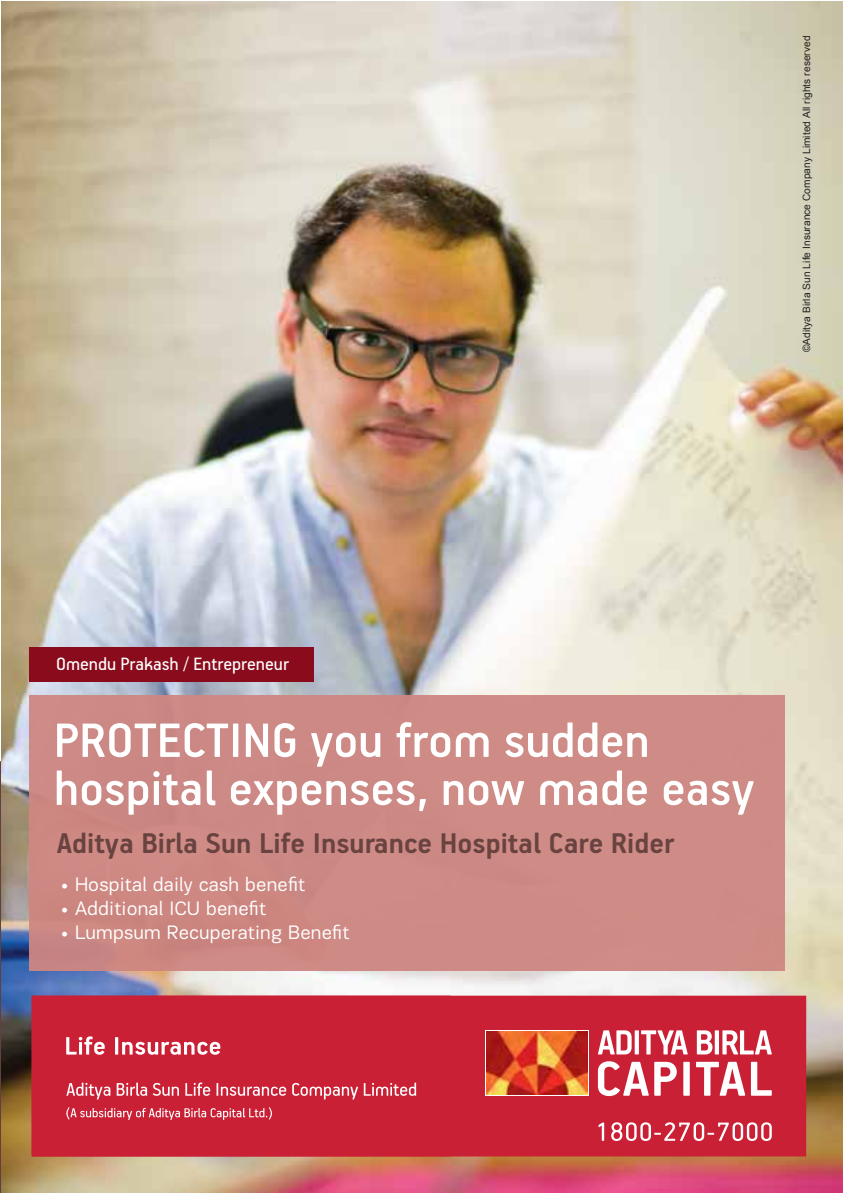
<style>
.page{position:relative;width:844px;height:1193px;background:#fff}
.page>*{position:absolute;margin:0;border:0;box-sizing:border-box;transform-origin:0 0}
.t1{font:500 54px/48px "PF Handbook Pro";color:#fff}
.t2{font:700 32px "PF Handbook Pro";color:#694340}
.t3{font:20px "PF Encore Sans Pro";letter-spacing:.01em;color:#fff}
.t4{font:20px "PF Handbook Pro";color:#fff}
.t5{font:10.2px "Arial";letter-spacing:.01em;color:#231f20}
.s1{font-size:19px}
</style>
<div class="page">
<svg style="left:0;top:761px;width:1px;height:432px"></svg>
<img style="left:1px;top:1px;width:842px;height:1191px">
<div style="left:32px;top:995px;width:774px;height:161px;background:#ca2035"></div>
<svg style="left:598px;top:1030px;width:34px;height:24px"></svg>
<svg style="left:635px;top:1030px;width:4px;height:24px"></svg>
<svg style="left:641px;top:1030px;width:47px;height:24px"></svg>
<svg style="left:697px;top:1030px;width:15px;height:24px"></svg>
<hr style="left:715px;top:1030px;width:4px;height:24px;background:#fff">
<svg style="left:722px;top:1030px;width:50px;height:24px"></svg>
<svg style="left:598px;top:1061px;width:79px;height:35px"></svg>
<div style="left:683px;top:1061px;width:7px;height:34px;background:#fff"></div>
<svg style="left:696px;top:1061px;width:49px;height:34px"></svg>
<svg style="left:751px;top:1061px;width:21px;height:34px"></svg>
<svg style="left:485px;top:1030px;width:104px;height:65px"></svg>
<img style="left:487px;top:1031px;width:101px;height:63px">
<svg style="left:66px;top:1036px;width:39px;height:18px"></svg>
<hr style="left:115px;top:1037px;width:3px;height:17px;background:#fff">
<svg style="left:122px;top:1041px;width:98px;height:13px"></svg>
<svg style="left:66px;top:1082px;width:44px;height:17px"></svg>
<svg style="left:117px;top:1082px;width:30px;height:13px"></svg>
<svg style="left:153px;top:1083px;width:26px;height:12px"></svg>
<svg style="left:185px;top:1082px;width:25px;height:13px"></svg>
<svg style="left:216px;top:1083px;width:70px;height:12px"></svg>
<svg style="left:292px;top:1083px;width:66px;height:16px"></svg>
<svg style="left:364px;top:1082px;width:52px;height:13px"></svg>
<svg style="left:66px;top:1107px;width:206px;height:13px"></svg>
<svg style="left:598px;top:1122px;width:6px;height:18px"></svg>
<svg style="left:611px;top:1122px;width:161px;height:19px"></svg>
<div style="left:29px;top:695px;width:755px;height:276px;background:#ce8782"></div>
<div style="left:29px;top:647px;width:284px;height:34px;background:#8a0b1c"></div>
<p class="t5" style="left:800px;top:352px;width:318px;rotate:-90deg">©Aditya Birla Sun Life Insurance Company Limited All rights reserved</p>
<p class="t4" style="left:56px;top:651px;width:234px">Omendu Prakash / Entrepreneur</p>
<h1 class="t1" style="left:54px;top:714px;width:702px">PROTECTING you from sudden hospital expenses, now made easy</h1>
<h2 class="t2" style="left:57px;top:824px;width:619px">Aditya Birla Sun Life Insurance Hospital Care Rider</h2>
<p class="t3" style="left:60px;top:872px;width:247px"><span class="s1">•</span> Hospital daily cash benefit</p>
<p class="t3" style="left:60px;top:896px;width:208px"><span class="s1">•</span> Additional ICU benefit</p>
<p class="t3" style="left:60px;top:920px;width:291px"><span class="s1">•</span> Lumpsum Recuperating Benefit</p>
</div>
